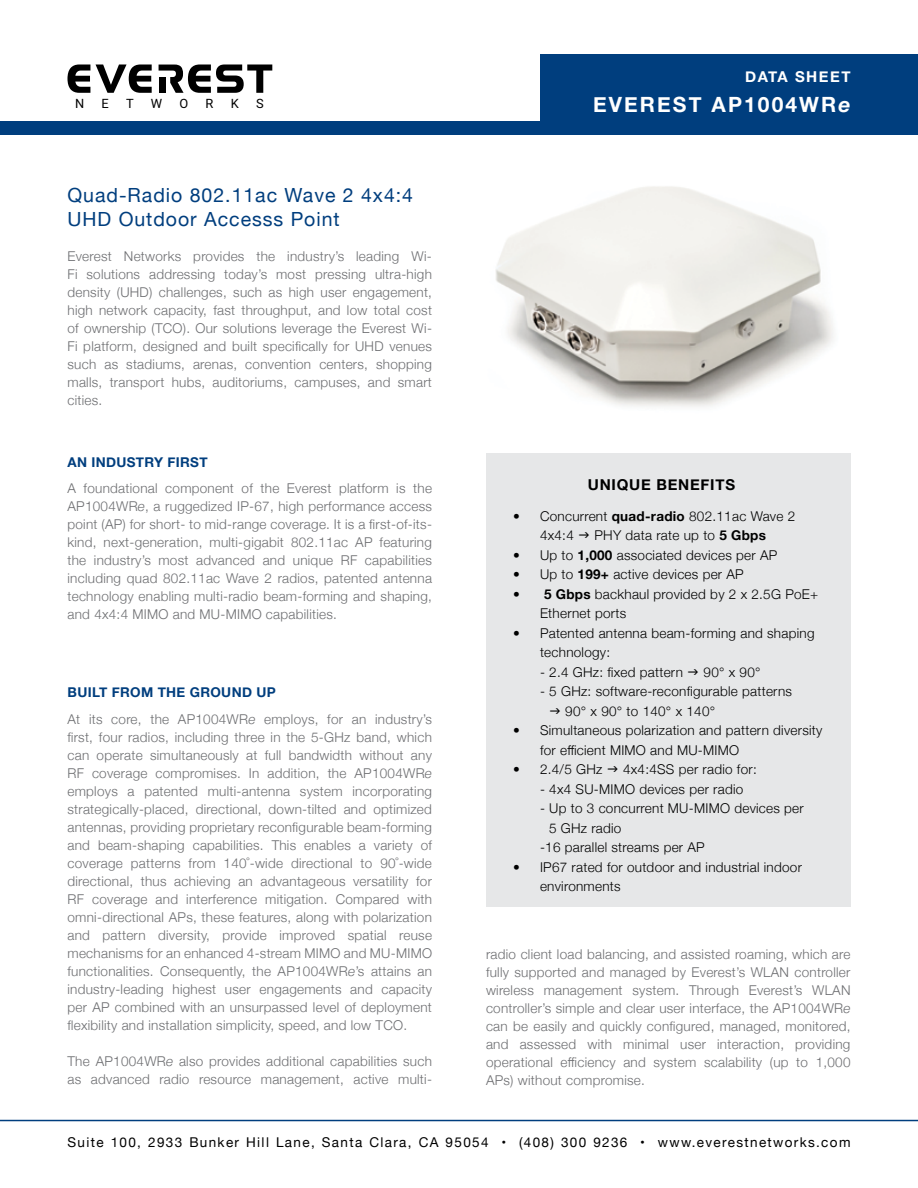
<style>
.page{position:relative;width:918px;height:1188px;background:#fff}
.page>*{position:absolute;margin:0;border:0;box-sizing:border-box;transform-origin:0 0}
.t1{font:700 21px "Helvetica Neue";letter-spacing:.1em;color:#fff}
.t2{font:19.5px/24px "Helvetica Neue";letter-spacing:.05em;color:#003e7e}
.t3{font:700 15px "Helvetica Neue";letter-spacing:.05em;color:#000}
.t4{font:700 15px "Helvetica Neue";letter-spacing:.1em;color:#fff}
.t5{font:300 13.5px/18px "Helvetica Neue";letter-spacing:.02em;color:#6d6e71;text-align:justify}
.t6{font:300 13.5px/19.5px "Helvetica Neue";letter-spacing:.02em;color:#000}
.t7{font:13.5px "Helvetica Neue";letter-spacing:.1em;color:#000}
.t8{font:700 13.5px "Helvetica Neue";letter-spacing:.025em;color:#003e7e}
.t9{font:12.9px "Roboto";color:#000}
.s1{font-style:italic}
.s2{font-weight:700}
.s3{font-weight:700;color:#003e7e}
</style>
<div class="page">
<svg style="left:68px;top:65px;width:22px;height:28px"></svg>
<svg style="left:96px;top:65px;width:56px;height:28px"></svg>
<svg style="left:159px;top:65px;width:113px;height:28px"></svg>
<div style="left:0;top:122px;width:918px;height:13px;background:#003e7e"></div>
<div style="left:540px;top:54px;width:378px;height:81px;background:#003e7e"></div>
<div style="left:486px;top:453px;width:364px;height:454px;background:#e6e7e8"></div>
<img style="left:495px;top:186px;width:339px;height:221px">
<hr style="left:0;top:1120px;width:918px;height:1px;background:#003e7e">
<p class="t9" style="left:75px;top:95px;width:11px">N</p>
<p class="t9" style="left:102px;top:95px;width:9px">E</p>
<p class="t9" style="left:126px;top:95px;width:9px">T</p>
<p class="t9" style="left:151px;top:95px;width:13px">W</p>
<p class="t9" style="left:180px;top:95px;width:10px">O</p>
<p class="t9" style="left:206px;top:95px;width:9px">R</p>
<p class="t9" style="left:231px;top:95px;width:10px">K</p>
<p class="t9" style="left:256px;top:95px;width:9px">S</p>
<h2 class="t2" style="left:68px;top:184px;width:347px">Quad-Radio 802.11ac Wave 2 4x4:4<br>UHD Outdoor Accesss Point</h2>
<p class="t5" style="left:68px;top:246px;width:366px">Everest Networks provides the industry’s leading Wi-Fi solutions addressing today’s most pressing ultra-high density (UHD) challenges, such as high user engagement, high network capacity, fast throughput, and low total cost of ownership (TCO). Our solutions leverage the Everest Wi-Fi platform, designed and built specifically for UHD venues such as stadiums, arenas, convention centers, shopping malls, transport hubs, auditoriums, campuses, and smart cities.</p>
<p class="t4" style="left:745px;top:64px;width:107px">DATA SHEET</p>
<h1 class="t1" style="left:593px;top:88px;width:259px">EVEREST AP1004WR<span class="s1">e</span></h1>
<p class="t8" style="left:68px;top:451px;width:142px">AN INDUSTRY FIRST</p>
<p class="t5" style="left:68px;top:478px;width:366px">A foundational component of the Everest platform is the AP1004WR<span class="s1">e</span>, a ruggedized IP-67, high performance access point (AP) for short- to mid-range coverage. It is a first-of-its&shy;kind, next-generation, multi-gigabit 802.11ac AP featuring the industry’s most advanced and unique RF capabilities including quad 802.11ac Wave 2 radios, patented antenna technology enabling multi-radio beam-forming and shaping, and 4x4:4 MIMO and MU-MIMO capabilities.</p>
<p class="t3" style="left:588px;top:473px;width:149px">UNIQUE BENEFITS</p>
<p class="t6" style="left:540px;top:505px;width:257px;text-indent:-27px">• Concurrent <span class="s2">quad-radio</span> 802.11ac Wave 2<br>4x4:4</p>
<p class="t6" style="left:594px;top:525px;width:173px">PHY data rate up to <span class="s2">5 Gbps</span></p>
<p class="t6" style="left:513px;top:544px;width:266px">• Up to <span class="s2">1,000</span> associated devices per AP</p>
<p class="t6" style="left:513px;top:564px;width:232px">• Up to <span class="s2">199+</span> active devices per AP</p>
<p class="t6" style="left:540px;top:583px;width:280px;text-indent:-27px">• <span class="s2">5 Gbps</span> backhaul provided by 2 x 2.5G PoE+<br>Ethernet ports</p>
<p class="t6" style="left:540px;top:622px;width:276px;text-indent:-27px">• Patented antenna beam-forming and shaping technology:</p>
<p class="t6" style="left:540px;top:661px;width:144px">- 2.4 GHz: fixed pattern</p>
<p class="t6" style="left:704px;top:661px;width:58px">90° x 90°</p>
<p class="t6" style="left:565px;top:681px;width:228px;text-indent:-25px">- 5 GHz: software-reconfigurable patterns<br>90° x 90° to 140° x 140°</p>
<p class="t6" style="left:540px;top:720px;width:284px;text-indent:-27px">• Simultaneous polarization and pattern diversity for efficient MIMO and MU-MIMO</p>
<p class="t6" style="left:513px;top:759px;width:91px">• 2.4/5 GHz</p>
<p class="t6" style="left:623px;top:759px;width:135px">4x4:4SS per radio for:</p>
<p class="t6" style="left:540px;top:778px;width:205px">- 4x4 SU-MIMO devices per radio</p>
<p class="t6" style="left:540px;top:797px;width:265px">- Up to 3 concurrent MU-MIMO devices per</p>
<p class="t6" style="left:549px;top:817px;width:74px">5 GHz radio</p>
<p class="t6" style="left:540px;top:836px;width:166px">-16 parallel streams per AP</p>
<p class="t6" style="left:540px;top:856px;width:263px;text-indent:-27px">• IP67 rated for outdoor and industrial indoor environments</p>
<p class="t5" style="left:68px;top:677px;width:366px;line-height:27.5px"><span class="s3">BUILT FROM THE GROUND UP<br></span>At its core, the AP1004WR<span class="s1">e</span> employs, for an industry’s</p>
<p class="t5" style="left:68px;top:727px;width:366px">first, four radios, including three in the 5-GHz band, which can operate simultaneously at full bandwidth without any RF coverage compromises. In addition, the AP1004WR<span class="s1">e </span>employs a patented multi-antenna system incorporating strategically-placed, directional, down-tilted and optimized antennas, providing proprietary reconfigurable beam-forming and beam-shaping capabilities. This enables a variety of coverage patterns from 140˚-wide directional to 90˚-wide directional, thus achieving an advantageous versatility for RF coverage and interference mitigation. Compared with omni-directional APs, these features, along with polarization and pattern diversity, provide improved spatial reuse mechanisms for an enhanced 4-stream MIMO and MU-MIMO functionalities. Consequently, the AP1004WR<span class="s1">e</span>’s attains an industry-leading highest user engagements and capacity per AP combined with an unsurpassed level of deployment flexibility and installation simplicity, speed, and low TCO.</p>
<p class="t5" style="left:68px;top:1051px;width:366px">The AP1004WR<span class="s1">e</span> also provides additional capabilities such as advanced radio resource management, active multi-</p>
<p class="t5" style="left:486px;top:944px;width:366px">radio client load balancing, and assisted roaming, which are fully supported and managed by Everest’s WLAN controller wireless management system. Through Everest’s WLAN controller’s simple and clear user interface, the AP1004WR<span class="s1">e </span>can be easily and quickly configured, managed, monitored, and assessed with minimal user interaction, providing operational efficiency and system scalability (up to 1,000<br>APs) without compromise.</p>
<p class="t7" style="left:68px;top:1132px;width:785px">Suite 100, 2933 Bunker Hill Lane, Santa Clara, CA 95054 • (408) 300 9236 • www.everestnetworks.com</p>
</div>
